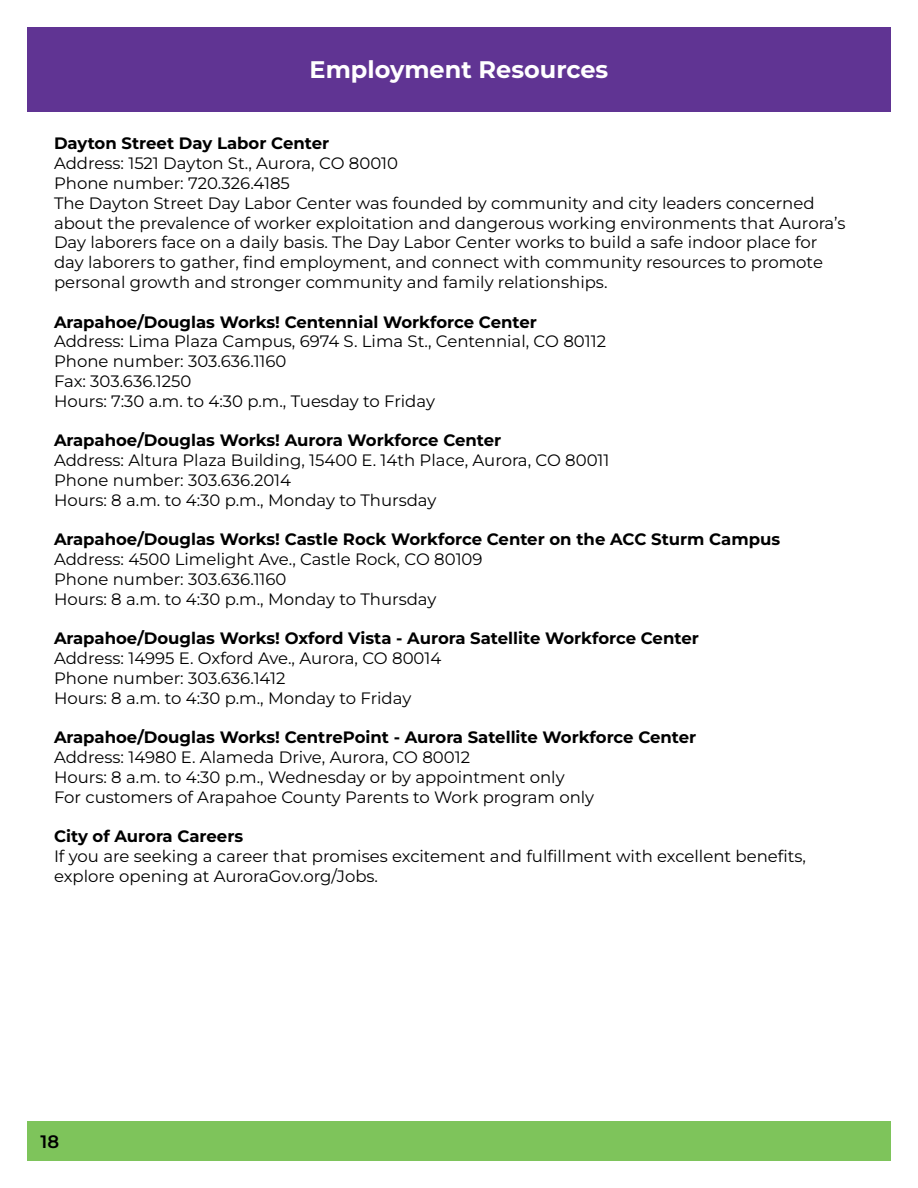
<style>
.page{position:relative;width:918px;height:1188px;background:#fff}
.page>*{position:absolute;margin:0;border:0;box-sizing:border-box;transform-origin:0 0}
.t1{font:700 24px "Montserrat";color:#fff}
.t2{font:600 18px "Montserrat";color:#000}
.t3{font:16.5px/19.8px "Montserrat";color:#000}
.t4{font:700 16.5px "Montserrat";color:#000}
</style>
<div class="page">
<div style="left:27px;top:1121px;width:864px;height:40px;background:#7ec45b"></div>
<div style="left:27px;top:27px;width:864px;height:84px;background:#603493"></div>
<h1 class="t1" style="left:310px;top:53px;width:300px">Employment Resources</h1>
<h2 class="t4" style="left:54px;top:133px;width:277px">Dayton Street Day Labor Center</h2>
<p class="t3" style="left:54px;top:153px;width:346px">Address: 1521 Dayton St., Aurora, CO 80010</p>
<p class="t3" style="left:54px;top:173px;width:237px">Phone number: 720.326.4185</p>
<p class="t3" style="left:54px;top:193px;width:793px">The Dayton Street Day Labor Center was founded by community and city leaders concerned about the prevalence of worker exploitation and dangerous working environments that Aurora’s Day laborers face on a daily basis. The Day Labor Center works to build a safe indoor place for day laborers to gather, find employment, and connect with community resources to promote personal growth and stronger community and family relationships.</p>
<h2 class="t4" style="left:54px;top:311px;width:484px">Arapahoe/Douglas Works! Centennial Workforce Center</h2>
<p class="t3" style="left:54px;top:331px;width:554px">Address: Lima Plaza Campus, 6974 S. Lima St., Centennial, CO 80112</p>
<p class="t3" style="left:54px;top:351px;width:234px">Phone number: 303.636.1160</p>
<p class="t3" style="left:54px;top:371px;width:139px">Fax: 303.636.1250</p>
<p class="t3" style="left:54px;top:391px;width:382px">Hours: 7:30 a.m. to 4:30 p.m., Tuesday to Friday</p>
<h2 class="t4" style="left:54px;top:430px;width:449px">Arapahoe/Douglas Works! Aurora Workforce Center</h2>
<p class="t3" style="left:54px;top:450px;width:557px">Address: Altura Plaza Building, 15400 E. 14th Place, Aurora, CO 80011</p>
<p class="t3" style="left:54px;top:470px;width:239px">Phone number: 303.636.2014</p>
<p class="t3" style="left:54px;top:490px;width:384px">Hours: 8 a.m. to 4:30 p.m., Monday to Thursday</p>
<h2 class="t4" style="left:54px;top:529px;width:728px">Arapahoe/Douglas Works! Castle Rock Workforce Center on the ACC Sturm Campus</h2>
<p class="t3" style="left:54px;top:549px;width:430px">Address: 4500 Limelight Ave., Castle Rock, CO 80109</p>
<p class="t3" style="left:54px;top:569px;width:234px">Phone number: 303.636.1160</p>
<p class="t3" style="left:54px;top:589px;width:384px">Hours: 8 a.m. to 4:30 p.m., Monday to Thursday</p>
<h2 class="t4" style="left:54px;top:628px;width:646px">Arapahoe/Douglas Works! Oxford Vista - Aurora Satellite Workforce Center</h2>
<p class="t3" style="left:54px;top:648px;width:389px">Address: 14995 E. Oxford Ave., Aurora, CO 80014</p>
<p class="t3" style="left:54px;top:668px;width:233px">Phone number: 303.636.1412</p>
<p class="t3" style="left:54px;top:688px;width:359px">Hours: 8 a.m. to 4:30 p.m., Monday to Friday</p>
<h2 class="t4" style="left:54px;top:727px;width:644px">Arapahoe/Douglas Works! CentrePoint - Aurora Satellite Workforce Center</h2>
<p class="t3" style="left:54px;top:747px;width:418px">Address: 14980 E. Alameda Drive, Aurora, CO 80012</p>
<p class="t3" style="left:54px;top:767px;width:512px">Hours: 8 a.m. to 4:30 p.m., Wednesday or by appointment only</p>
<p class="t3" style="left:54px;top:787px;width:542px">For customers of Arapahoe County Parents to Work program only</p>
<h2 class="t4" style="left:54px;top:826px;width:191px">City of Aurora Careers</h2>
<p class="t3" style="left:54px;top:846px;width:754px">If you are seeking a career that promises excitement and fulfillment with excellent benefits, explore opening at AuroraGov.org/Jobs.</p>
<p class="t2" style="left:40px;top:1129px;width:20px">18</p>
</div>
